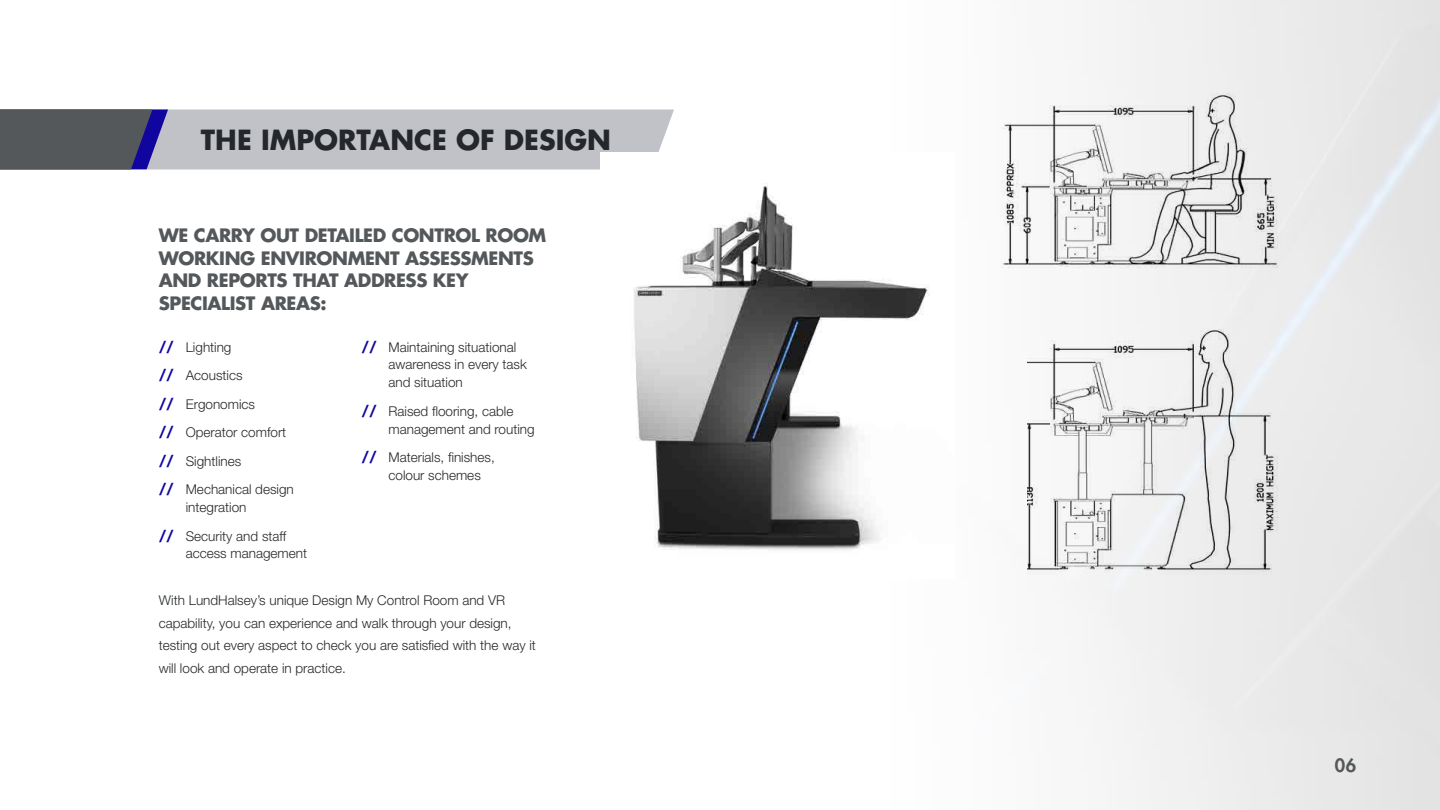
<style>
.page{position:relative;width:1440px;height:810px;background:#fff}
.page>*{position:absolute;margin:0;border:0;box-sizing:border-box;transform-origin:0 0}
.t1{font:700 27px "Futura LT";color:#25282a}
.t2{font:700 18px/22.5px "Futura LT";letter-spacing:-.02em;color:#54585a}
.t3{font:800 18px "Futura LT";color:#54585a}
.t4{font:300 13.5px/28.5px "Helvetica Neue LT Std";color:#25282a}
.s1{font-family:"Futura LT";font-weight:700;color:#10069f}
</style>
<div class="page">
<svg style="left:0;top:109px;width:674px;height:60px;background:#a6a6b0"></svg>
<img style="left:990px;top:64px;width:306px;height:212px">
<img style="left:1027px;top:293px;width:269px;height:288px">
<img style="left:601px;top:153px;width:329px;height:397px">
<h1 class="t1" style="left:201px;top:122px;width:412px">THE IMPORTANCE OF DESIGN</h1>
<h2 class="t2" style="left:159px;top:224px;width:389px">WE CARRY OUT DETAILED CONTROL ROOM<br>WORKING ENVIRONMENT ASSESSMENTS<br>AND REPORTS THAT ADDRESS KEY<br>SPECIALIST AREAS:</h2>
<p class="t4" style="left:159px;top:332px;width:137px"><span class="s1">//</span> Lighting<br><span class="s1">//</span> Acoustics<br><span class="s1">//</span> Ergonomics<br><span class="s1">//</span> Operator comfort <span class="s1">//</span> Sightlines<br><span class="s1">//</span> Mechanical design</p>
<p class="t4" style="left:159px;top:493px;width:129px;text-indent:27px">integration<br><span class="s1">//</span> Security and staff</p>
<p class="t4" style="left:186px;top:539px;width:123px">access management</p>
<p class="t4" style="left:389px;top:337px;width:140px;line-height:18px;text-indent:-27px"><span class="s1">//</span> Maintaining situational awareness in every task and situation</p>
<p class="t4" style="left:389px;top:402px;width:148px;line-height:18px;text-indent:-27px"><span class="s1">//</span> Raised flooring, cable management and routing</p>
<p class="t4" style="left:389px;top:448px;width:108px;line-height:18px;text-indent:-27px"><span class="s1">//</span> Materials, finishes, colour schemes</p>
<p class="t4" style="left:159px;top:589px;width:379px;line-height:22.5px">With LundHalsey’s unique Design My Control Room and VR capability, you can experience and walk through your design, testing out every aspect to check you are satisfied with the way it will look and operate in practice.</p>
<h2 class="t3" style="left:1335px;top:753px;width:23px">06</h2>
</div>
